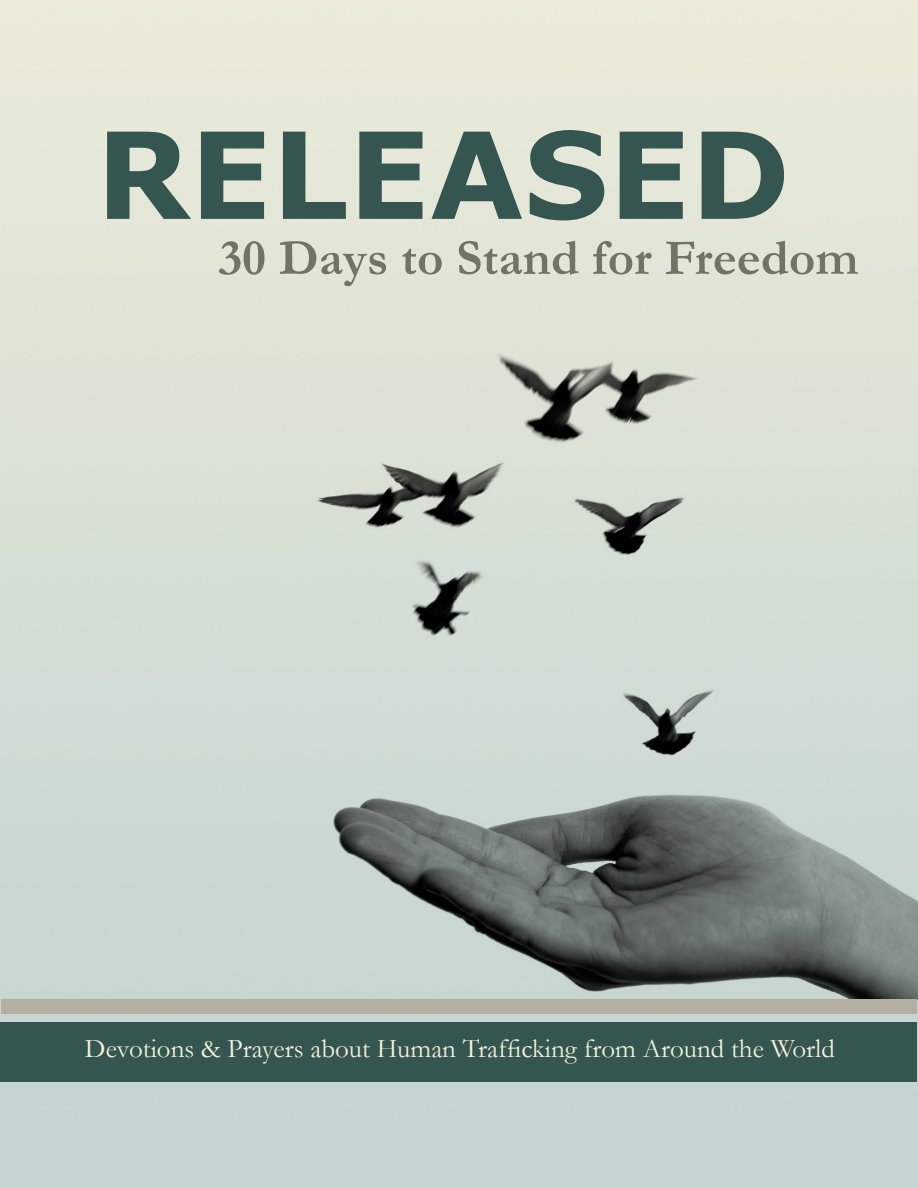
<style>
.page{position:relative;width:918px;height:1188px;background:#fff}
.page>*{position:absolute;margin:0;border:0;box-sizing:border-box;transform-origin:0 0}
.t1{font:700 120px "Verdana";color:#345550}
.t2{font:700 51px "Garamond";color:#727266}
.t3{font:27px "Garamond";color:#f3f1db}
</style>
<div class="page">
<img style="left:0;top:0;width:918px;height:1188px">
<div style="left:1px;top:1022px;width:916px;height:60px;background:#345550"></div>
<div style="left:2px;top:999px;width:915px;height:14px;background:#b3b0a1"></div>
<p class="t1" style="left:96px;top:99px;width:696px">RELEASED</p>
<p class="t2" style="left:218px;top:228px;width:642px">30 Days to Stand for Freedom</p>
<p class="t3" style="left:85px;top:1033px;width:752px">Devotions &amp; Prayers about Human Trafficking from Around the World</p>
</div>
